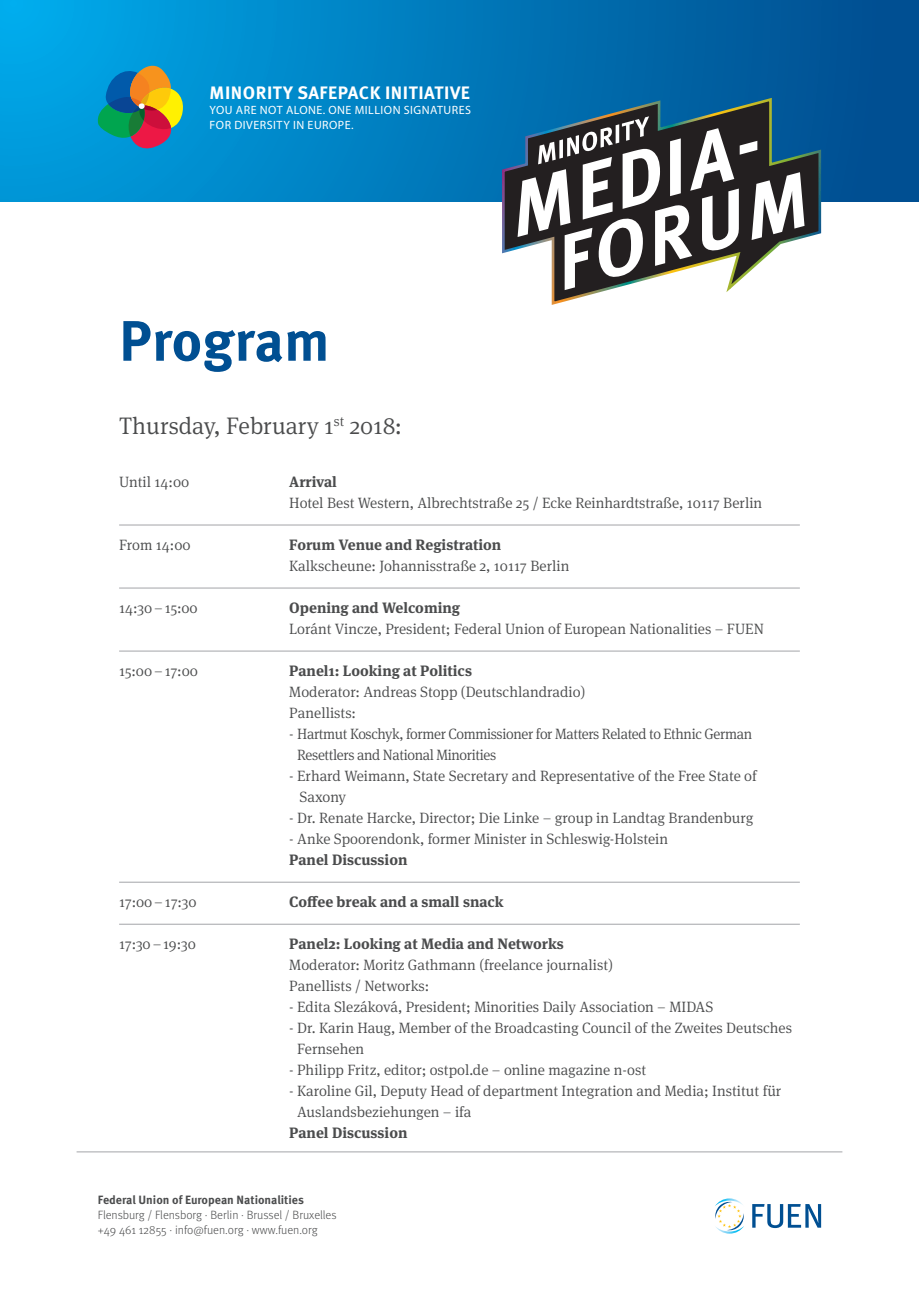
<style>
.page{position:relative;width:919px;height:1289px;background:#fff}
.page>*{position:absolute;margin:0;border:0;box-sizing:border-box;transform-origin:0 0}
.t1{font:700 57px "Meta Pro";color:#004f92}
.t2{font:300 24px "Meta Serif Pro";color:#4b4c4d}
.t3{font:700 18px "Meta Pro";letter-spacing:.03em;color:#fff}
.t4{font:300 15px/21px "Meta Serif Pro";color:#4b4c4d}
.t5{font:300 15px/21px "Meta Serif Pro";letter-spacing:-.025em;color:#4b4c4d}
.t6{font:700 15px "Meta Serif Pro";color:#4b4c4d}
.t7{font:300 12px/15px "Meta Pro";color:#4b4c4d}
.t8{font:12px/15px "Myriad Pro";letter-spacing:.04em;color:#fff}
.s1{font-weight:700}
</style>
<div class="page">
<div style="left:0;top:0;width:918px;height:201px;background:linear-gradient(to right,#00a6e6,#004b8d)"></div>
<svg style="left:715px;top:1198px;width:29px;height:35px"></svg>
<svg style="left:752px;top:1204px;width:69px;height:23px"></svg>
<hr style="left:77px;top:1151px;width:765px;height:1px;background:#a3a4a8">
<svg style="left:96px;top:58px;width:89px;height:96px;background:#538683"></svg>
<hr style="left:119px;top:524px;width:680px;height:1px;background:#a3a4a8">
<hr style="left:119px;top:587px;width:680px;height:1px;background:#a3a4a8">
<hr style="left:119px;top:650px;width:680px;height:1px;background:#a3a4a8">
<hr style="left:119px;top:881px;width:680px;height:1px;background:#a3a4a8">
<hr style="left:119px;top:923px;width:680px;height:1px;background:#a3a4a8">
<svg style="left:500px;top:96px;width:323px;height:209px"></svg>
<svg style="left:517px;top:116px;width:287px;height:175px"></svg>
<p class="t3" style="left:209px;top:78px;width:262px">MINORITY SAFEPACK INITIATIVE</p>
<p class="t8" style="left:210px;top:102px;width:263px">YOU ARE NOT ALONE. ONE MILLION SIGNATURES<br>FOR DIVERSITY IN EUROPE.</p>
<p class="t1" style="left:119px;top:296px;width:212px">Program</p>
<p class="t2" style="left:119px;top:409px;width:284px">Thursday, February 1<sup>st</sup> 2018:</p>
<p class="t4" style="left:119px;top:470px;width:72px">Until 14:00</p>
<p class="t4" style="left:289px;top:470px;width:474px"><span class="s1">Arrival<br></span>Hotel Best Western, Albrechtstraße 25 / Ecke Reinhardtstraße, 10117 Berlin</p>
<p class="t4" style="left:119px;top:533px;width:73px">From 14:00</p>
<p class="t4" style="left:289px;top:533px;width:281px"><span class="s1">Forum Venue and Registration<br></span>Kalkscheune: Johannisstraße 2, 10117 Berlin</p>
<p class="t4" style="left:119px;top:596px;width:80px">14:30–15:00</p>
<p class="t4" style="left:289px;top:596px;width:476px"><span class="s1">Opening and Welcoming<br></span>Loránt Vincze, President; Federal Union of European Nationalities – FUEN</p>
<p class="t4" style="left:119px;top:659px;width:80px">15:00–17:00</p>
<p class="t4" style="left:289px;top:659px;width:298px"><span class="s1">Panel1: Looking at Politics<br></span>Moderator: Andreas Stopp (Deutschlandradio)<br>Panellists:</p>
<p class="t5" style="left:297px;top:722px;width:456px;text-indent:-8px">- Hartmut Koschyk, former Commissioner for Matters Related to Ethnic German<br>Resettlers and National Minorities</p>
<p class="t4" style="left:299px;top:764px;width:459px;text-indent:-10px">- Erhard Weimann, State Secretary and Representative of the Free State of<br>Saxony</p>
<p class="t4" style="left:289px;top:806px;width:465px">- Dr. Renate Harcke, Director; Die Linke – group in Landtag Brandenburg</p>
<p class="t4" style="left:289px;top:827px;width:380px">- Anke Spoorendonk, former Minister in Schleswig-Holstein</p>
<p class="t6" style="left:289px;top:847px;width:120px">Panel Discussion</p>
<p class="t4" style="left:119px;top:890px;width:79px">17:00–17:30</p>
<p class="t6" style="left:289px;top:889px;width:216px">Coffee break and a small snack</p>
<p class="t4" style="left:119px;top:932px;width:78px">17:30–19:30</p>
<p class="t4" style="left:289px;top:932px;width:325px"><span class="s1">Panel2: Looking at Media and Networks<br></span>Moderator: Moritz Gathmann (freelance journalist)<br>Panellists / Networks:</p>
<p class="t4" style="left:289px;top:995px;width:425px">- Edita Slezáková, President; Minorities Daily Association – MIDAS</p>
<p class="t4" style="left:297px;top:1016px;width:496px;text-indent:-8px">- Dr. Karin Haug, Member of the Broadcasting Council of the Zweites Deutsches<br>Fernsehen</p>
<p class="t4" style="left:289px;top:1058px;width:358px">- Philipp Fritz, editor; ostpol.de – online magazine n-ost</p>
<p class="t4" style="left:297px;top:1079px;width:485px;text-indent:-8px">- Karoline Gil, Deputy Head of department Integration and Media; Institut für<br>Auslandsbeziehungen – ifa</p>
<p class="t6" style="left:289px;top:1120px;width:120px">Panel Discussion</p>
<p class="t7" style="left:98px;top:1191px;width:240px"><span class="s1">Federal Union of European Nationalities<br></span>Flensburg / Flensborg · Berlin · Brussel / Bruxelles +49 461 12855 · info@fuen.org · www.fuen.org</p>
</div>
